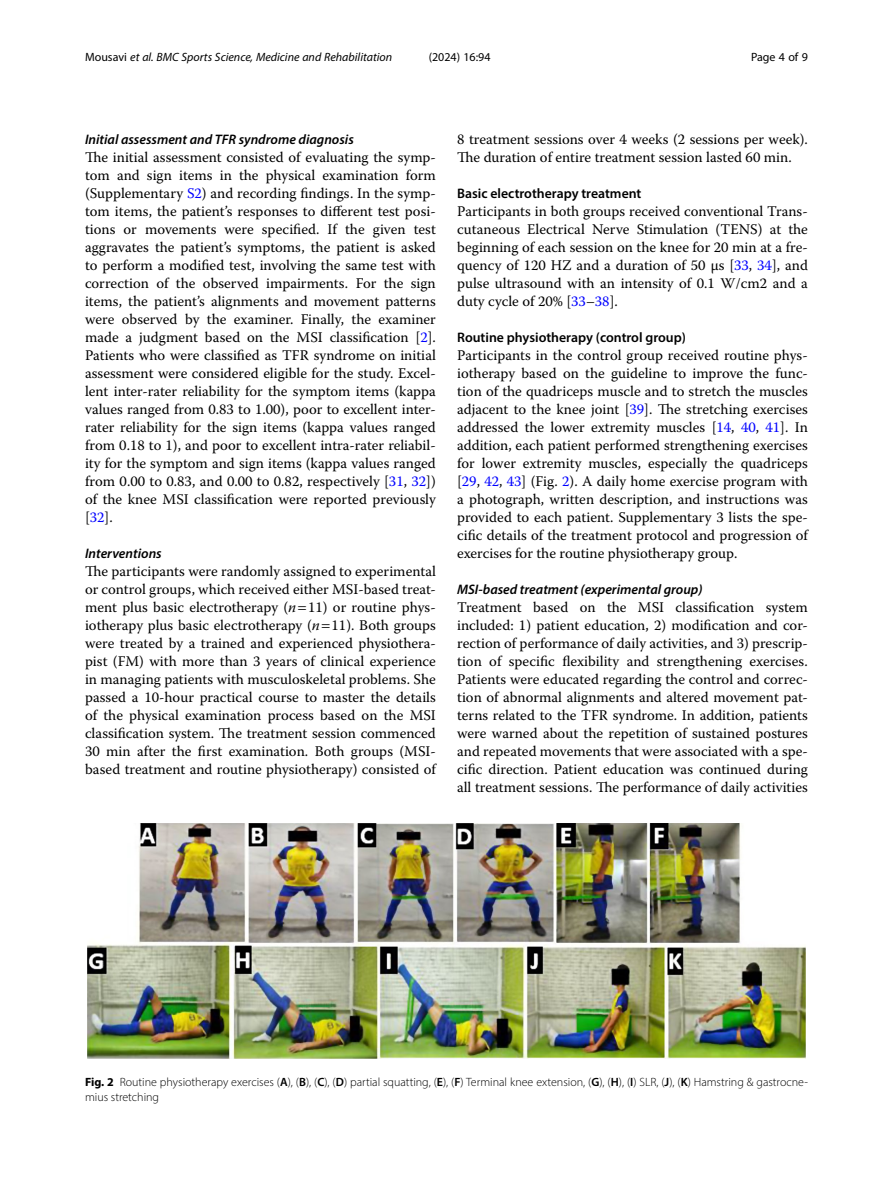
<style>
.page{position:relative;width:893px;height:1191px;background:#fff}
.page>*{position:absolute;margin:0;border:0;box-sizing:border-box;transform-origin:0 0}
.Body_Text{font:14.7px/18px "Warnock Pro";color:#000;text-align:justify}
.Head_3{font:italic 600 13.8px "Myriad Pro";color:#000}
.Head_2{font:600 13.8px "Myriad Pro";color:#000}
.Figure_Caption{font:300 12px/15px "Myriad Pro";color:#000}
.t1{font:italic 12px "Myriad Pro";color:#000}
.t2{font:12px "Myriad Pro";color:#000}
.s1{font-style:normal}
.s2{color:#00f}
.s3{font-style:italic}
.s4{font-weight:700}
.s5{font-weight:600}
</style>
<div class="page">
<img style="left:87px;top:823px;width:719px;height:236px">
<p class="t1" style="left:85px;top:50px;width:309px"><span class="s1">Mousavi</span> et al. BMC Sports Science, Medicine and Rehabilitation</p>
<p class="t2" style="left:429px;top:50px;width:63px">(2024) 16:94</p>
<p class="t2" style="left:751px;top:50px;width:58px">Page 4 of 9</p>
<p class="Head_3" style="left:85px;top:131px;width:270px">Initial assessment and TFR syndrome diagnosis</p>
<p class="Body_Text" style="left:85px;top:148px;width:352px">The initial assessment consisted of evaluating the symp&shy;tom and sign items in the physical examination form (Supplementary <span class="s2">S2</span>) and recording findings. In the symp&shy;tom items, the patient’s responses to different test posi&shy;tions or movements were specified. If the given test aggravates the patient’s symptoms, the patient is asked to perform a modified test, involving the same test with correction of the observed impairments. For the sign items, the patient’s alignments and movement patterns were observed by the examiner. Finally, the examiner made a judgment based on the MSI classification [<span class="s2">2</span>].<br>Patients who were classified as TFR syndrome on initial assessment were considered eligible for the study. Excel&shy;lent inter-rater reliability for the symptom items (kappa values ranged from 0.83 to 1.00), poor to excellent inter&shy;rater reliability for the sign items (kappa values ranged from 0.18 to 1), and poor to excellent intra-rater reliabil&shy;ity for the symptom and sign items (kappa values ranged from 0.00 to 0.83, and 0.00 to 0.82, respectively [<span class="s2">31</span>, <span class="s2">32</span>]) of the knee MSI classification were reported previously [<span class="s2">32</span>].</p>
<p class="Head_3" style="left:85px;top:545px;width:78px">Interventions</p>
<p class="Body_Text" style="left:85px;top:562px;width:352px">The participants were randomly assigned to experimental or control groups, which received either MSI-based treat&shy;ment plus basic electrotherapy (<span class="s3">n</span> 11) or routine phys&shy;iotherapy plus basic electrotherapy (<span class="s3">n</span> 11). Both groups were treated by a trained and experienced physiothera&shy;pist (FM) with more than 3 years of clinical experience in managing patients with musculoskeletal problems. She passed a 10-hour practical course to master the details of the physical examination process based on the MSI classification system. The treatment session commenced 30 min after the first examination. Both groups (MSI&shy;based treatment and routine physiotherapy) consisted of</p>
<p class="Body_Text" style="left:457px;top:130px;width:352px">8 treatment sessions over 4 weeks (2 sessions per week).<br>The duration of entire treatment session lasted 60 min.</p>
<p class="Head_2" style="left:457px;top:185px;width:186px">Basic electrotherapy treatment</p>
<p class="Body_Text" style="left:457px;top:202px;width:352px">Participants in both groups received conventional Trans&shy;cutaneous Electrical Nerve Stimulation (TENS) at the beginning of each session on the knee for 20 min at a fre&shy;quency of 120 HZ and a duration of 50 µs [<span class="s2">33</span>, <span class="s2">34</span>], and pulse ultrasound with an intensity of 0.1 W/cm2 and a duty cycle of 20% [<span class="s2">33</span>–<span class="s2">38</span>].</p>
<p class="Head_2" style="left:457px;top:329px;width:230px">Routine physiotherapy (control group)</p>
<p class="Body_Text" style="left:457px;top:346px;width:352px">Participants in the control group received routine phys&shy;iotherapy based on the guideline to improve the func&shy;tion of the quadriceps muscle and to stretch the muscles adjacent to the knee joint [<span class="s2">39</span>]. The stretching exercises addressed the lower extremity muscles [<span class="s2">14</span>, <span class="s2">40</span>, <span class="s2">41</span>]. In addition, each patient performed strengthening exercises for lower extremity muscles, especially the quadriceps [<span class="s2">29</span>, <span class="s2">42</span>, <span class="s2">43</span>] (Fig. <span class="s2">2</span>). A daily home exercise program with a photograph, written description, and instructions was provided to each patient. Supplementary 3 lists the spe&shy;cific details of the treatment protocol and progression of exercises for the routine physiotherapy group.</p>
<p class="Head_3" style="left:457px;top:581px;width:247px">MSI-based treatment (experimental group)</p>
<p class="Body_Text" style="left:457px;top:598px;width:352px">Treatment based on the MSI classification system included: 1) patient education, 2) modification and cor&shy;rection of performance of daily activities, and 3) prescrip&shy;tion of specific flexibility and strengthening exercises.<br>Patients were educated regarding the control and correc&shy;tion of abnormal alignments and altered movement pat&shy;terns related to the TFR syndrome. In addition, patients were warned about the repetition of sustained postures and repeated movements that were associated with a spe&shy;cific direction. Patient education was continued during all treatment sessions. The performance of daily activities</p>
<p class="Figure_Caption" style="left:85px;top:1074px;width:724px"><span class="s4">Fig. 2</span> Routine physiotherapy exercises (<span class="s5">A</span>), (<span class="s5">B</span>), (<span class="s5">C</span>), (<span class="s5">D</span>) partial squatting, (<span class="s5">E</span>), (<span class="s5">F</span>) Terminal knee extension, (<span class="s5">G</span>), (<span class="s5">H</span>), (<span class="s5">I</span>) SLR, (<span class="s5">J</span>), (<span class="s5">K</span>) Hamstring &amp; gastrocne&shy;mius stretching</p>
</div>
